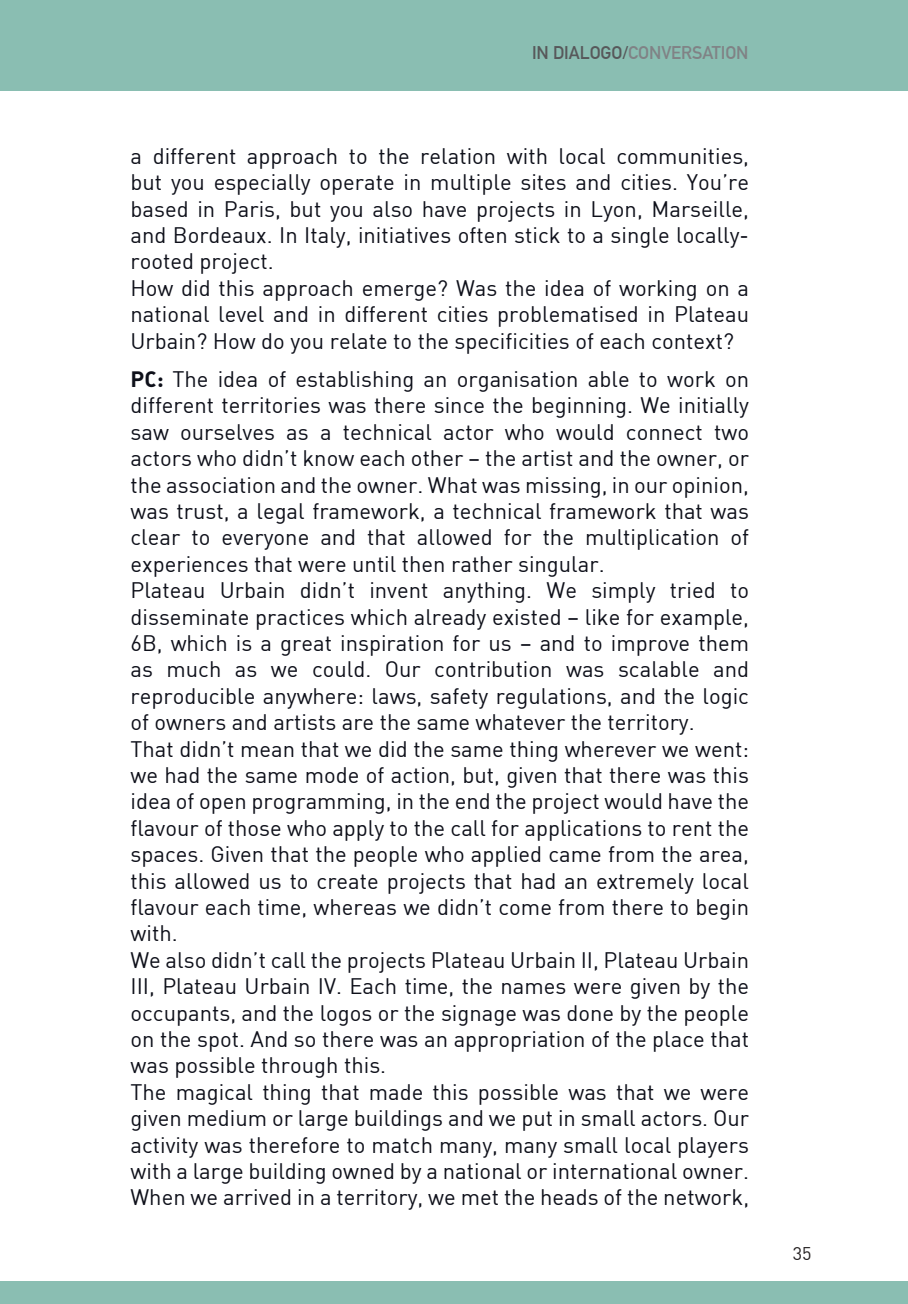
<style>
.page{position:relative;width:908px;height:1304px;background:#fff}
.page>*{position:absolute;margin:0;border:0;box-sizing:border-box;transform-origin:0 0}
.t1{font:22px/26.4px "DIN";color:#0e101a;text-align:justify}
.t2{font:700 18px "DIN Alternate";letter-spacing:-.005em;color:#808285}
.t3{font:18px "DIN";color:#231f20}
.s1{color:#57585a}
.s2{font-family:"DIN Bold Alternate"}
</style>
<div class="page">
<div style="left:0;top:0;width:907px;height:90px;background:#8abeb2"></div>
<div style="left:0;top:1281px;width:907px;height:23px;background:#8abeb2"></div>
<p class="t2" style="left:531px;top:39px;width:218px"><span class="s1">IN DIALOGO/</span>CONVERSATION</p>
<p class="t1" style="left:130px;top:142px;width:619px">a different approach to the relation with local communities, but you especially operate in multiple sites and cities. You’re based in Paris, but you also have projects in Lyon, Marseille, and Bordeaux. In Italy, initiatives often stick to a single locally&shy;rooted project.</p>
<p class="t1" style="left:130px;top:274px;width:620px">How did this approach emerge? Was the idea of working on a national level and in different cities problematised in Plateau Urbain? How do you relate to the specificities of each context?</p>
<p class="t1" style="left:130px;top:365px;width:620px"><span class="s2">PC:</span> The idea of establishing an organisation able to work on different territories was there since the beginning. We initially saw ourselves as a technical actor who would connect two actors who didn’t know each other – the artist and the owner, or the association and the owner. What was missing, in our opinion, was trust, a legal framework, a technical framework that was clear to everyone and that allowed for the multiplication of experiences that were until then rather singular.</p>
<p class="t1" style="left:130px;top:577px;width:620px">Plateau Urbain didn’t invent anything. We simply tried to disseminate practices which already existed – like for example, 6B, which is a great inspiration for us – and to improve them as much as we could. Our contribution was scalable and reproducible anywhere: laws, safety regulations, and the logic of owners and artists are the same whatever the territory.</p>
<p class="t1" style="left:130px;top:735px;width:620px">That didn’t mean that we did the same thing wherever we went: we had the same mode of action, but, given that there was this idea of open programming, in the end the project would have the flavour of those who apply to the call for applications to rent the spaces. Given that the people who applied came from the area, this allowed us to create projects that had an extremely local flavour each time, whereas we didn’t come from there to begin with.</p>
<p class="t1" style="left:130px;top:946px;width:619px">We also didn’t call the projects Plateau Urbain II, Plateau Urbain III, Plateau Urbain IV. Each time, the names were given by the occupants, and the logos or the signage was done by the people on the spot. And so there was an appropriation of the place that was possible through this.</p>
<p class="t1" style="left:130px;top:1078px;width:620px">The magical thing that made this possible was that we were given medium or large buildings and we put in small actors. Our activity was therefore to match many, many small local players with a large building owned by a national or international owner.<br>When we arrived in a territory, we met the heads of the network,</p>
<p class="t3" style="left:792px;top:1242px;width:20px">35</p>
</div>
